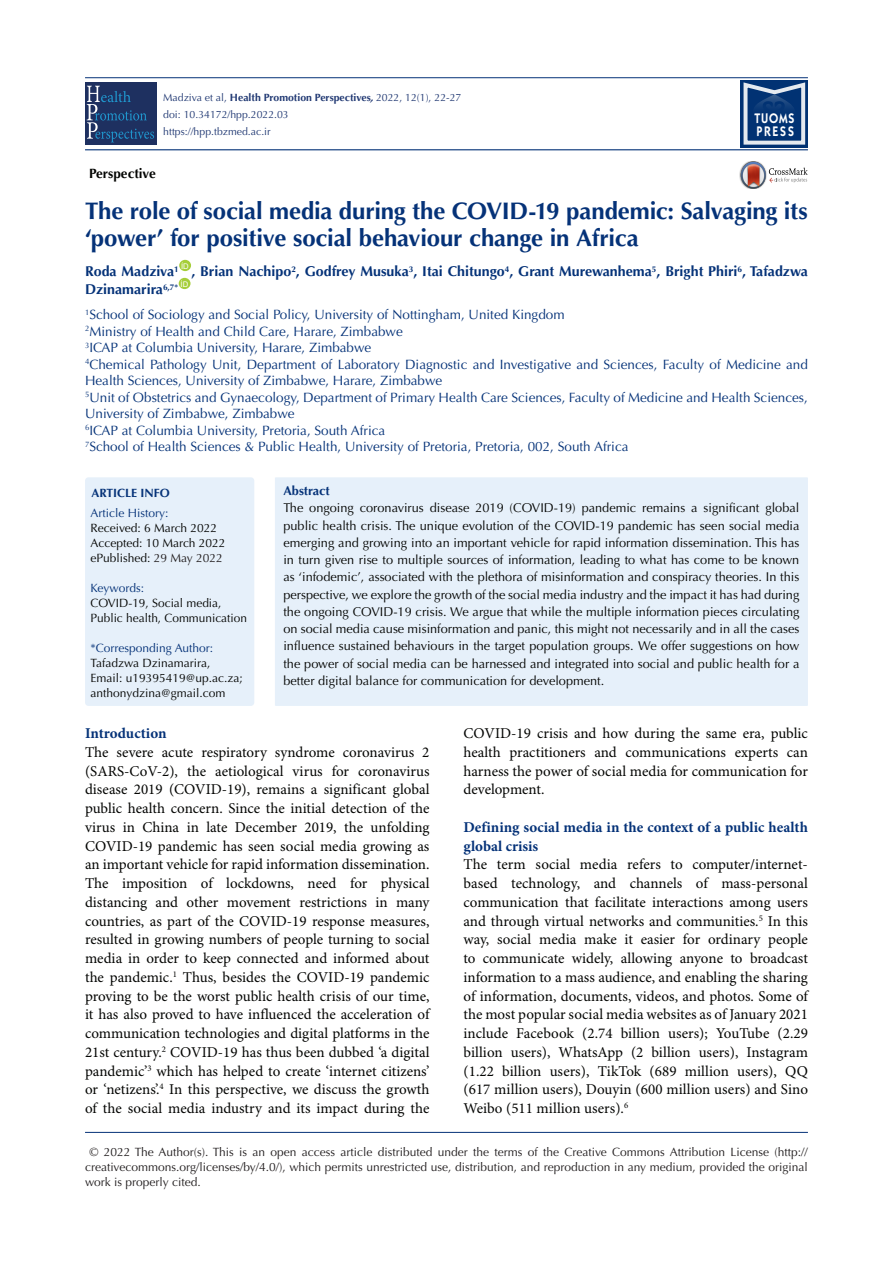
<style>
.page{position:relative;width:893px;height:1263px;background:#fff}
.page>*{position:absolute;margin:0;border:0;box-sizing:border-box;transform-origin:0 0}
.t1{font:700 24px/27px "Optima LT Std";letter-spacing:-.01em;color:#053278}
.Default{font:15px/18.8px "Minion Pro";color:#040503;text-align:justify}
.comp{font:15px/18.8px "Minion Pro";letter-spacing:.005em;color:#040503;text-align:justify}
.heading_1{font:700 15px/18.8px "Minion Pro";color:#053278}
.t2{font:700 14.25px "Optima LT Std";color:#053278}
.t3{font:600 13.95px/12.3px "ITC Kabel Std";letter-spacing:.11em;color:#fff;scale:.85 1}
.t4{font:13.5px/16.5px "Optima LT Std";color:#053278}
.t5{font:700 13.5px "Optima LT Std";color:#040503}
.Default-2{font:12.75px/17.2px "Optima LT Std";color:#040503;text-align:justify}
.t6{font:700 12.75px "Optima LT Std";color:#053278}
.corresponding{font:12px/15px "Optima LT Std";color:#231f20;text-align:justify}
.t7{font:12px/15px "Optima LT Std";color:#040503}
.t8{font:12px "Optima LT Std";color:#053278}
.t9{font:700 12px "Optima LT Std";color:#053278}
.t10{font:10.5px "Optima LT Std";color:#213973}
.t11{font:7.8px "Arial";color:#fff}
.s1{font-weight:700}
.s2{font-weight:700;font-style:italic}
.s3{color:#231f20}
</style>
<div class="page">
<hr style="left:85px;top:149px;width:723px;height:1px;background:#053278">
<hr style="left:85px;top:77px;width:723px;height:1px;background:#053278">
<hr style="left:85px;top:1132px;width:723px;height:1px;background:#053278">
<div style="left:179px;top:260px;width:12px;height:11px;background:#a6ce39;border-radius:50%"></div>
<div style="left:179px;top:278px;width:12px;height:11px;background:#a6ce39;border-radius:50%"></div>
<img style="left:739px;top:169px;width:2px;height:13px">
<svg style="left:741px;top:161px;width:67px;height:28px"></svg>
<div style="left:275px;top:477px;width:533px;height:229px;background:#e6f0fa"></div>
<div style="left:85px;top:477px;width:169px;height:229px;background:#e6f0fa;border-radius:3px"></div>
<div style="left:85px;top:83px;width:71px;height:62px;background:#1e3060"></div>
<svg style="left:87px;top:86px;width:67px;height:56px"></svg>
<div style="left:740px;top:80px;width:68px;height:68px;background:#013273"></div>
<svg style="left:743px;top:82px;width:62px;height:63px"></svg>
<p class="t10" style="left:163px;top:91px;width:300px">Madziva et al, <span class="s1">Health Promotion Perspectives</span><span class="s2">,</span> 2022, 12(1), 22-27</p>
<p class="t10" style="left:163px;top:108px;width:127px">doi: 10.34172/hpp.2022.03</p>
<p class="t10" style="left:163px;top:125px;width:109px">https://hpp.tbzmed.ac.ir</p>
<p class="t5" style="left:89px;top:165px;width:68px">Perspective</p>
<p class="t3" style="left:755px;top:112px;width:48px">TUOMS<br>PRESS</p>
<p class="t1" style="left:85px;top:197px;width:724px">The role of social media during the COVID-19 pandemic: Salvaging its ‘power’ for positive social behaviour change in Africa</p>
<p class="t2" style="left:85px;top:263px;width:95px">Roda Madziva<sup>1</sup></p>
<p class="t11" style="left:181px;top:260px;width:9px">ID</p>
<p class="t2" style="left:191px;top:263px;width:618px">, Brian Nachipo<sup>2</sup>, Godfrey Musuka<sup>3</sup>, Itai Chitungo<sup>4</sup>, Grant Murewanhema<sup>5</sup>, Bright Phiri<sup>6</sup>, Tafadzwa</p>
<p class="t2" style="left:85px;top:281px;width:95px">Dzinamarira<sup>6,7*</sup></p>
<p class="t11" style="left:181px;top:278px;width:9px">ID</p>
<p class="t4" style="left:85px;top:307px;width:481px"><sup>1</sup>School of Sociology and Social Policy, University of Nottingham, United Kingdom</p>
<p class="t4" style="left:85px;top:323px;width:319px"><sup>2</sup>Ministry of Health and Child Care, Harare, Zimbabwe</p>
<p class="t4" style="left:85px;top:340px;width:288px"><sup>3</sup>ICAP at Columbia University, Harare, Zimbabwe</p>
<p class="t4" style="left:85px;top:356px;width:724px"><sup>4</sup>Chemical Pathology Unit, Department of Laboratory Diagnostic and Investigative and Sciences, Faculty of Medicine and<br>Health Sciences, University of Zimbabwe, Harare, Zimbabwe</p>
<p class="t4" style="left:85px;top:389px;width:724px"><sup>5</sup>Unit of Obstetrics and Gynaecology, Department of Primary Health Care Sciences, Faculty of Medicine and Health Sciences,<br>University of Zimbabwe, Zimbabwe</p>
<p class="t4" style="left:85px;top:422px;width:302px"><sup>6</sup>ICAP at Columbia University, Pretoria, South Africa</p>
<p class="t4" style="left:85px;top:439px;width:545px"><sup>7</sup>School of Health Sciences &amp; Public Health, University of Pretoria, Pretoria, 002, South Africa</p>
<p class="t9" style="left:91px;top:486px;width:80px">ARTICLE INFO</p>
<p class="t8" style="left:91px;top:505px;width:80px">Article History:</p>
<p class="t7" style="left:91px;top:520px;width:128px">Received: 6 March 2022</p>
<p class="t7" style="left:91px;top:535px;width:137px">Accepted: 10 March 2022</p>
<p class="t7" style="left:91px;top:550px;width:134px">ePublished: <span class="s3">29 May 2022</span></p>
<p class="t8" style="left:91px;top:580px;width:55px">Keywords:</p>
<p class="t7" style="left:91px;top:595px;width:158px">COVID-19, Social media,<br>Public health, Communication</p>
<p class="t8" style="left:91px;top:640px;width:124px">*Corresponding Author:</p>
<p class="t7" style="left:91px;top:655px;width:154px">Tafadzwa Dzinamarira,<br>Email: u19395419@up.ac.za; anthonydzina@gmail.com</p>
<p class="t6" style="left:283px;top:483px;width:48px">Abstract</p>
<p class="Default-2" style="left:283px;top:500px;width:518px">The ongoing coronavirus disease 2019 (COVID-19) pandemic remains a significant global public health crisis. The unique evolution of the COVID-19 pandemic has seen social media emerging and growing into an important vehicle for rapid information dissemination. This has in turn given rise to multiple sources of information, leading to what has come to be known as ‘infodemic’, associated with the plethora of misinformation and conspiracy theories. In this perspective, we explore the growth of the social media industry and the impact it has had during the ongoing COVID-19 crisis. We argue that while the multiple information pieces circulating on social media cause misinformation and panic, this might not necessarily and in all the cases influence sustained behaviours in the target population groups. We offer suggestions on how the power of social media can be harnessed and integrated into social and public health for a better digital balance for communication for development.</p>
<p class="heading_1" style="left:85px;top:724px;width:83px">Introduction</p>
<p class="Default" style="left:85px;top:743px;width:346px">The severe acute respiratory syndrome coronavirus 2 (SARS-CoV-2), the aetiological virus for coronavirus disease 2019 (COVID-19), remains a significant global public health concern. Since the initial detection of the virus in China in late December 2019, the unfolding COVID-19 pandemic has seen social media growing as an important vehicle for rapid information dissemination.<br>The imposition of lockdowns, need for physical distancing and other movement restrictions in many countries, as part of the COVID-19 response measures, resulted in growing numbers of people turning to social media in order to keep connected and informed about the pandemic.<sup>1</sup> Thus, besides the COVID-19 pandemic proving to be the worst public health crisis of our time, it has also proved to have influenced the acceleration of communication technologies and digital platforms in the 21st century.<sup>2</sup> COVID-19 has thus been dubbed ‘a digital pandemic’<sup>3</sup> which has helped to create ‘internet citizens’ or ‘netizens’.<sup>4</sup> In this perspective, we discuss the growth of the social media industry and its impact during the</p>
<p class="Default" style="left:463px;top:724px;width:346px">COVID-19 crisis and how during the same era, public health practitioners and communications experts can harness the power of social media for communication for development.</p>
<p class="heading_1" style="left:463px;top:817px;width:346px">Defining social media in the context of a public health global crisis</p>
<p class="comp" style="left:463px;top:856px;width:346px">The term social media refers to computer/internet&shy;based technology, and channels of mass-personal communication that facilitate interactions among users and through virtual networks and communities.<sup>5</sup> In this way, social media make it easier for ordinary people to communicate widely, allowing anyone to broadcast information to a mass audience, and enabling the sharing of information, documents, videos, and photos. Some of the most popular social media websites as of January 2021 include Facebook (2.74 billion users); YouTube (2.29 billion users), WhatsApp (2 billion users), Instagram (1.22 billion users), TikTok (689 million users), QQ (617 million users), Douyin (600 million users) and Sino Weibo (511 million users).<sup>6</sup></p>
<p class="corresponding" style="left:85px;top:1144px;width:724px;text-indent:4px">© 2022 The Author(s). This is an open access article distributed under the terms of the Creative Commons Attribution License (http:// creativecommons.org/licenses/by/4.0/), which permits unrestricted use, distribution, and reproduction in any medium, provided the original work is properly cited.</p>
</div>
